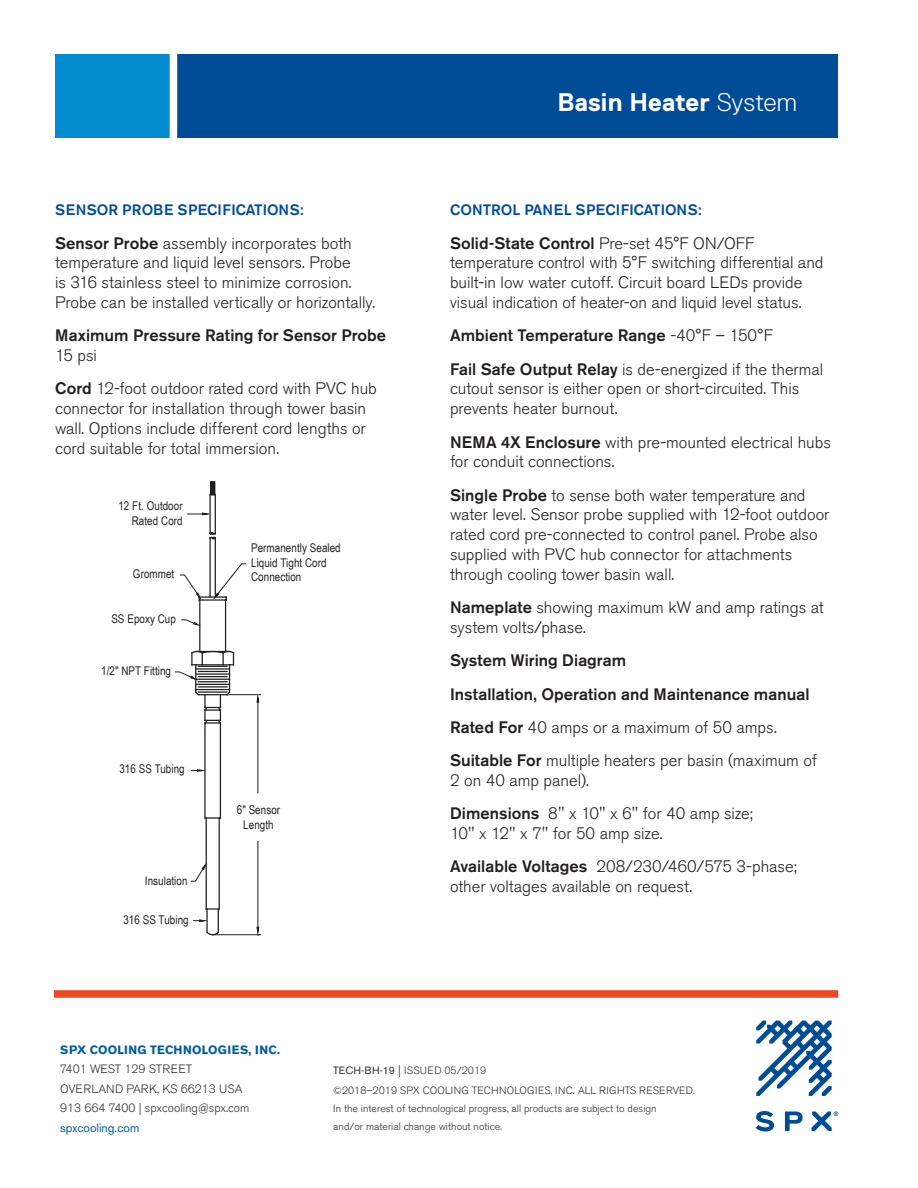
<style>
.page{position:relative;width:918px;height:1188px;background:#fff}
.page>*{position:absolute;margin:0;border:0;box-sizing:border-box;transform-origin:0 0}
.Front_Cover_Page_Hea{font:700 25.5px "Replica Std";letter-spacing:.005em;color:#fff}
.t1{font:300 16.5px/19.8px "Akzidenz Grotesk BE";color:#231f20}
.t2{font:500 16.5px/19.8px "Akzidenz Grotesk BE";letter-spacing:.005em;color:#231f20}
.Body_Copy_Headline{font:500 15px "Akzidenz Grotesk BE";color:#004c97}
.t3{font:12px/14.4px "Arial Narrow";letter-spacing:.005em;color:#231f20;text-align:right}
.t4{font:300 12px "Akzidenz Grotesk BE";color:#312f30}
.t5{font:700 12px "Akzidenz Grotesk BE";letter-spacing:.03em;color:#005e9e}
.t6{font:12px "Akzidenz Grotesk BE";color:#005e9e}
.t7{font:300 10.5px/18px "Akzidenz Grotesk BE";color:#312f30}
.t8{font:300 10.5px/19.5px "Akzidenz Grotesk BE";letter-spacing:.02em;color:#312f30}
.s1{font-weight:500}
.s2{font-weight:300}
.s3{font-weight:400}
.s4{font-size:12px}
</style>
<div class="page">
<div style="left:54px;top:990px;width:784px;height:8px;background:#ef4722"></div>
<svg style="left:756px;top:1021px;width:76px;height:75px"></svg>
<svg style="left:756px;top:1111px;width:18px;height:21px"></svg>
<svg style="left:785px;top:1111px;width:18px;height:20px"></svg>
<svg style="left:812px;top:1111px;width:26px;height:20px"></svg>
<div style="left:55px;top:54px;width:783px;height:84px;background:#004c97"></div>
<div style="left:55px;top:54px;width:119px;height:84px;background:#008ccf"></div>
<div style="left:170px;top:52px;width:7px;height:92px;background:#fff"></div>
<hr style="left:204px;top:723px;width:2px;height:95px;background:#211e1e">
<hr style="left:220px;top:723px;width:1px;height:95px;background:#211e1e">
<hr style="left:206px;top:818px;width:1px;height:91px;background:#211e1e">
<hr style="left:219px;top:818px;width:1px;height:91px;background:#211e1e">
<svg style="left:205px;top:817px;width:15px;height:2px"></svg>
<hr style="left:199px;top:600px;width:1px;height:52px;background:#211e1e">
<hr style="left:225px;top:600px;width:1px;height:52px;background:#211e1e">
<hr style="left:200px;top:596px;width:26px;height:2px;background:#211e1e">
<hr style="left:200px;top:599px;width:26px;height:2px;background:#211e1e">
<hr style="left:215px;top:495px;width:1px;height:38px;background:#211e1e">
<hr style="left:209px;top:495px;width:2px;height:38px;background:#211e1e">
<svg style="left:209px;top:531px;width:7px;height:9px"></svg>
<svg style="left:210px;top:482px;width:5px;height:13px"></svg>
<hr style="left:209px;top:538px;width:2px;height:59px;background:#211e1e">
<hr style="left:215px;top:538px;width:1px;height:59px;background:#211e1e">
<hr style="left:230px;top:694px;width:30px;height:1px;background:#211e1e">
<hr style="left:215px;top:934px;width:45px;height:1px;background:#211e1e">
<hr style="left:258px;top:699px;width:1px;height:94px;background:#211e1e">
<hr style="left:258px;top:841px;width:1px;height:90px;background:#211e1e">
<svg style="left:256px;top:694px;width:4px;height:10px"></svg>
<svg style="left:256px;top:926px;width:4px;height:10px"></svg>
<svg style="left:191px;top:859px;width:16px;height:23px"></svg>
<svg style="left:194px;top:908px;width:26px;height:27px"></svg>
<svg style="left:191px;top:768px;width:15px;height:5px"></svg>
<svg style="left:175px;top:650px;width:60px;height:75px"></svg>
<svg style="left:181px;top:619px;width:20px;height:9px"></svg>
<svg style="left:180px;top:574px;width:24px;height:29px"></svg>
<svg style="left:211px;top:563px;width:35px;height:40px"></svg>
<svg style="left:188px;top:512px;width:27px;height:4px"></svg>
<p class="Body_Copy_Headline" style="left:55px;top:201px;width:250px">SENSOR PROBE SPECIFICATIONS:</p>
<p class="t1" style="left:55px;top:233px;width:322px"><span class="s1">Sensor Probe</span> assembly incorporates both temperature and liquid level sensors. Probe<br>is 316 stainless steel to minimize corrosion.<br>Probe can be installed vertically or horizontally.</p>
<p class="t2" style="left:55px;top:326px;width:333px">Maximum Pressure Rating for Sensor Probe<br><span class="s2">15 psi</span></p>
<p class="t1" style="left:55px;top:379px;width:323px"><span class="s1">Cord</span> 12-foot outdoor rated cord with PVC hub connector for installation through tower basin wall. Options include different cord lengths or cord suitable for total immersion.</p>
<p class="t3" style="left:118px;top:499px;width:66px">12 Ft. Outdoor<br>Rated Cord</p>
<p class="t3" style="left:133px;top:566px;width:43px">Grommet</p>
<p class="t3" style="left:111px;top:611px;width:66px">SS Epoxy Cup</p>
<p class="t3" style="left:101px;top:663px;width:71px">1/2" NPT Fitting</p>
<p class="t3" style="left:119px;top:761px;width:67px">316 SS Tubing</p>
<p class="t3" style="left:145px;top:873px;width:44px">Insulation</p>
<p class="t3" style="left:123px;top:912px;width:67px">316 SS Tubing</p>
<p class="t3" style="left:251px;top:540px;width:91px;text-align:left">Permanently Sealed<br>Liquid Tight Cord<br>Connection</p>
<p class="t3" style="left:237px;top:802px;width:45px;text-align:center">6" Sensor<br>Length</p>
<p class="Front_Cover_Page_Hea" style="left:557px;top:88px;width:241px">Basin Heater <span class="s2">System</span></p>
<p class="Body_Copy_Headline" style="left:450px;top:201px;width:253px">CONTROL PANEL SPECIFICATIONS:</p>
<p class="t1" style="left:450px;top:233px;width:375px"><span class="s1">Solid-State Control</span> Pre-set 45°F ON/OFF temperature control with 5°F switching differential and built-in low water cutoff. Circuit board LEDs provide visual indication of heater-on and liquid level status.</p>
<p class="t2" style="left:450px;top:326px;width:324px">Ambient Temperature Range <span class="s2">-40°F – 150°F</span></p>
<p class="t1" style="left:450px;top:359px;width:375px"><span class="s1">Fail Safe Output Relay</span> is de-energized if the thermal cutout sensor is either open or short-circuited. This prevents heater burnout.</p>
<p class="t1" style="left:450px;top:432px;width:382px"><span class="s1">NEMA 4X Enclosure</span> with pre-mounted electrical hubs for conduit connections.</p>
<p class="t1" style="left:450px;top:485px;width:381px"><span class="s1">Single Probe</span> to sense both water temperature and water level. Sensor probe supplied with 12-foot outdoor rated cord pre-connected to control panel. Probe also supplied with PVC hub connector for attachments through cooling tower basin wall.</p>
<p class="t1" style="left:450px;top:598px;width:375px"><span class="s1">Nameplate</span> showing maximum kW and amp ratings at system volts/phase.</p>
<p class="t2" style="left:450px;top:650px;width:178px">System Wiring Diagram</p>
<p class="t2" style="left:450px;top:684px;width:361px">Installation, Operation and Maintenance manual</p>
<p class="t1" style="left:450px;top:718px;width:328px"><span class="s1">Rated For</span> 40 amps or a maximum of 50 amps.</p>
<p class="t1" style="left:450px;top:751px;width:369px"><span class="s1">Suitable For</span> multiple heaters per basin (maximum of<br>2 on 40 amp panel).</p>
<p class="t1" style="left:450px;top:804px;width:305px"><span class="s1">Dimensions</span> 8" x 10" x 6" for 40 amp size;<br>10" x 12" x 7" for 50 amp size.</p>
<p class="t1" style="left:450px;top:857px;width:348px"><span class="s1">Available Voltages</span> 208/230/460/575 3-phase; other voltages available on request.</p>
<p class="t5" style="left:60px;top:1043px;width:221px">SPX COOLING TECHNOLOGIES, INC.</p>
<p class="t4" style="left:60px;top:1062px;width:134px">7401 WEST 129 STREET</p>
<p class="t4" style="left:60px;top:1082px;width:184px">OVERLAND PARK, KS 66213 USA</p>
<p class="t4" style="left:60px;top:1101px;width:191px">913 664 7400 | spxcooling@spx.com</p>
<p class="t6" style="left:60px;top:1121px;width:81px">spxcooling.com</p>
<p class="t8" style="left:333px;top:1061px;width:363px"><span class="s3">TECH-BH-19</span> <span class="s4">|</span> ISSUED 05/2019<br>©2018–2019 SPX COOLING TECHNOLOGIES, INC<span class="s4">.</span> ALL RIGHTS RESERVED.</p>
<p class="t7" style="left:333px;top:1099px;width:325px">In the interest of technological progress, all products are subject to design and/or material change without notice.</p>
</div>
